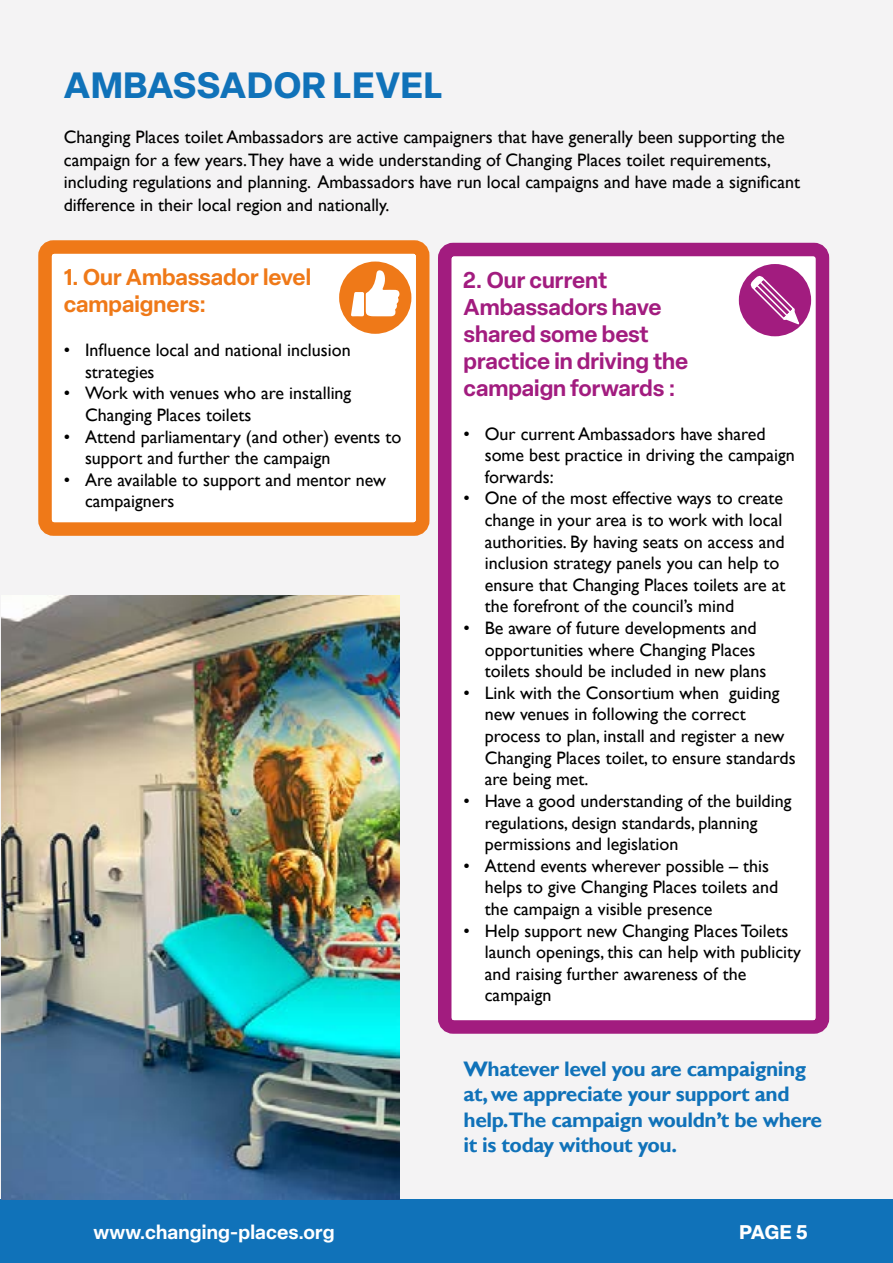
<style>
.page{position:relative;width:893px;height:1263px;background:#f4f3f4}
.page>*{position:absolute;margin:0;border:0;box-sizing:border-box;transform-origin:0 0}
.t1{font:700 36px "Elza";letter-spacing:.02em;color:#1072b9}
.t2{font:600 22.5px/27px "Elza";color:#a21c7f}
.t3{font:600 22.5px/27px "Elza";color:#ef7918}
.t4{font:700 21px/25.2px "Gill Sans";letter-spacing:-.02em;color:#1072b9}
.t5{font:600 19.5px "Elza";letter-spacing:.01em;color:#fff}
.t6{font:700 19.5px "Elza";color:#fff}
.t7{font:18px/21.6px "Gill Sans";color:#000}
</style>
<div class="page">
<div style="left:0;top:1199px;width:893px;height:64px;background:#1072b9"></div>
<img style="left:2px;top:595px;width:398px;height:604px">
<div style="left:445px;top:249px;width:377px;height:778px;background:#fff;border-radius:9px"></div>
<div style="left:438px;top:243px;width:391px;height:791px;border:14px solid #a21c7f;border-radius:9px"></div>
<div style="left:739px;top:264px;width:72px;height:72px;background:#a21c7f;border-radius:50%"></div>
<svg style="left:750px;top:275px;width:51px;height:51px"></svg>
<div style="left:45px;top:247px;width:378px;height:282px;background:#fff;border-radius:9px"></div>
<div style="left:38px;top:240px;width:391px;height:296px;border:14px solid #ef7918;border-radius:9px"></div>
<div style="left:339px;top:261px;width:72px;height:73px;background:#ef7918;border-radius:50%"></div>
<svg style="left:351px;top:270px;width:49px;height:46px"></svg>
<h1 class="t1" style="left:64px;top:59px;width:380px">AMBASSADOR LEVEL</h1>
<p class="t7" style="left:64px;top:126px;width:738px;line-height:22.5px">Changing Places toilet Ambassadors are active campaigners that have generally been supporting the campaign for a few years.They have a wide understanding of Changing Places toilet requirements, including regulations and planning. Ambassadors have run local campaigns and have made a significant difference in their local region and nationally.</p>
<p class="t3" style="left:64px;top:263px;width:249px">1. Our Ambassador level campaigners:</p>
<p class="t7" style="left:85px;top:340px;width:267px;text-indent:-21px">• Influence local and national inclusion strategies</p>
<p class="t7" style="left:85px;top:383px;width:268px;text-indent:-21px">• Work with venues who are installing<br>Changing Places toilets</p>
<p class="t7" style="left:85px;top:426px;width:318px;text-indent:-21px">• Attend parliamentary (and other) events to support and further the campaign</p>
<p class="t7" style="left:85px;top:469px;width:303px;text-indent:-21px">• Are available to support and mentor new campaigners</p>
<p class="t2" style="left:463px;top:266px;width:226px">2. Our current<br>Ambassadors have shared some best practice in driving the campaign forwards :</p>
<p class="t7" style="left:485px;top:423px;width:312px;text-indent:-21px">• Our current Ambassadors have shared some best practice in driving the campaign forwards:</p>
<p class="t7" style="left:485px;top:488px;width:302px;text-indent:-21px">• One of the most effective ways to create change in your area is to work with local authorities. By having seats on access and inclusion strategy panels you can help to ensure that Changing Places toilets are at the forefront of the council’s mind</p>
<p class="t7" style="left:485px;top:617px;width:283px;text-indent:-21px">• Be aware of future developments and opportunities where Changing Places toilets should be included in new plans</p>
<p class="t7" style="left:485px;top:682px;width:312px;text-indent:-21px">• Link with the Consortium when guiding new venues in following the correct process to plan, install and register a new Changing Places toilet, to ensure standards are being met.</p>
<p class="t7" style="left:485px;top:790px;width:308px;text-indent:-21px">• Have a good understanding of the building regulations, design standards, planning permissions and legislation</p>
<p class="t7" style="left:485px;top:855px;width:295px;text-indent:-21px">• Attend events wherever possible – this helps to give Changing Places toilets and the campaign a visible presence</p>
<p class="t7" style="left:485px;top:920px;width:318px;text-indent:-21px">• Help support new Changing Places Toilets launch openings, this can help with publicity and raising further awareness of the campaign</p>
<p class="t4" style="left:463px;top:1057px;width:360px">Whatever level you are campaigning at, we appreciate your support and help.The campaign wouldn’t be where it is today without you.</p>
<p class="t5" style="left:94px;top:1218px;width:243px">www.changing-places.org</p>
<p class="t6" style="left:739px;top:1218px;width:70px">PAGE 5</p>
</div>
